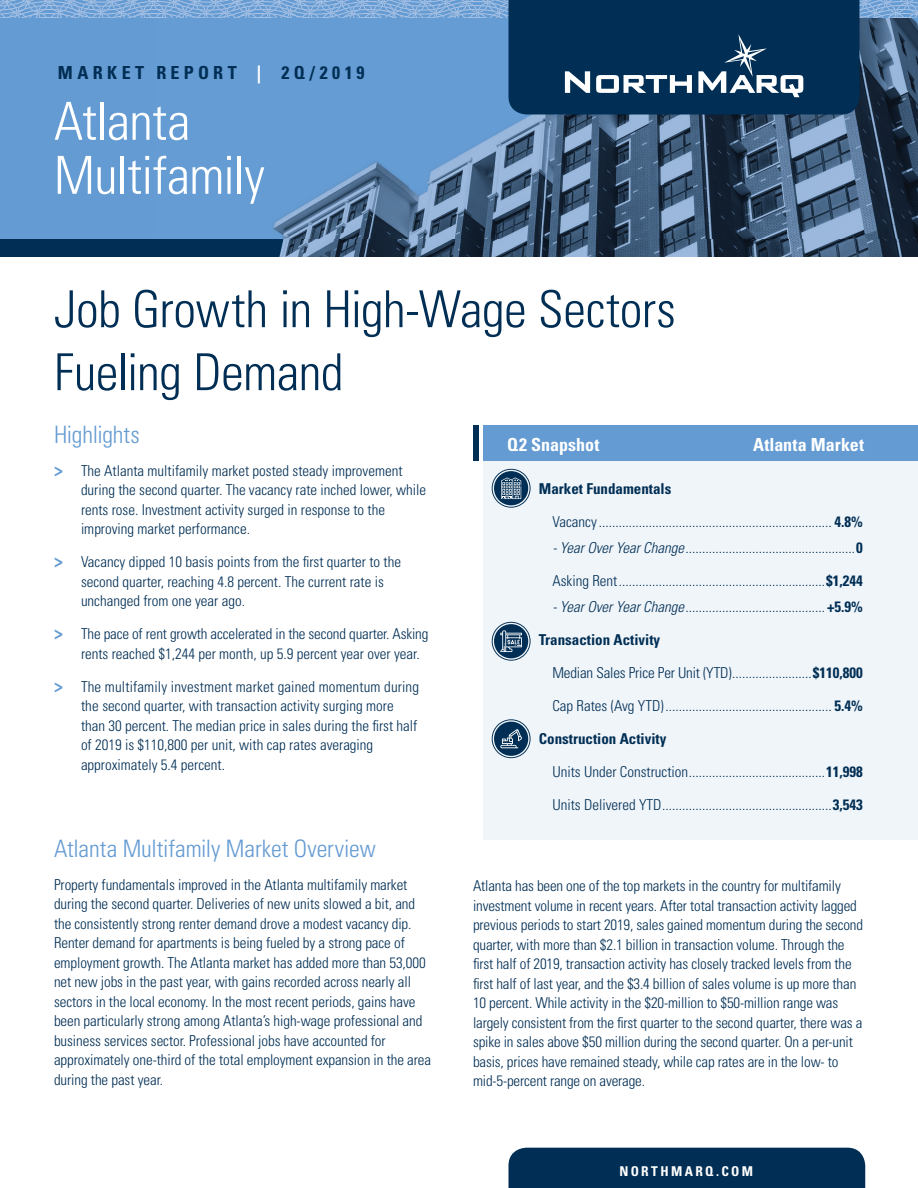
<style>
.page{position:relative;width:918px;height:1188px;background:#fff}
.page>*{position:absolute;margin:0;border:0;box-sizing:border-box;transform-origin:0 0}
.t1{font:300 condensed 52.5px/54px "Univers LT Std";letter-spacing:-.01em;color:#fff}
.t2{font:300 condensed 51px/63px "Univers LT Std";letter-spacing:-.01em;color:#002e54}
.t3{font:300 condensed 24px "Univers LT Std";letter-spacing:-.005em;color:#649bd2}
.t4{font:700 condensed 18px "Univers LT Std";letter-spacing:.005em;color:#fff}
.t5{font:700 condensed 18px "Univers LT Std";letter-spacing:.24em;color:#002e54}
.t6{font:300 condensed 15px/19.5px "Univers LT Std";letter-spacing:-.005em;color:#002e54}
.t7{font:700 condensed 15px "Univers LT Std";color:#002e54}
.t8{font:700 condensed 13.5px "Univers LT Std";letter-spacing:.17em;color:#fff}
.s1{color:#fff}
.s2{font-weight:700;font-size:18px;color:#649bd2}
.s3{font-weight:700}
.s4{font-style:italic}
</style>
<div class="page">
<img style="left:0;top:114px;width:918px;height:142px">
<div style="left:508px;top:1148px;width:357px;height:40px;background:#002e54"></div>
<svg style="left:0;top:0;width:918px;height:114px;background:#4574a2"></svg>
<div style="left:483px;top:442px;width:435px;height:397px;background:#f0f5fa"></div>
<div style="left:473px;top:425px;width:6px;height:36px;background:#002e54"></div>
<div style="left:483px;top:425px;width:435px;height:36px;background:#649bd2"></div>
<svg style="left:492px;top:469px;width:39px;height:39px"></svg>
<svg style="left:492px;top:622px;width:39px;height:39px"></svg>
<svg style="left:492px;top:719px;width:39px;height:39px"></svg>
<p class="t5" style="left:58px;top:62px;width:308px">MARKET REPORT <span class="s1">|</span> 2Q/2019</p>
<h1 class="t1" style="left:54px;top:94px;width:212px">Atlanta<br>Multifamily</h1>
<h2 class="t2" style="left:54px;top:278px;width:623px">Job Growth in High-Wage Sectors<br>Fueling Demand</h2>
<h3 class="t3" style="left:54px;top:420px;width:87px">Highlights</h3>
<p class="t6" style="left:81px;top:461px;width:347px;text-indent:-27px"><span class="s2">&gt;</span> The Atlanta multifamily market posted steady improvement during the second quarter. The vacancy rate inched lower, while rents rose. Investment activity surged in response to the improving market performance.</p>
<p class="t6" style="left:81px;top:552px;width:322px;text-indent:-27px"><span class="s2">&gt;</span> Vacancy dipped 10 basis points from the first quarter to the second quarter, reaching 4.8 percent. The current rate is unchanged from one year ago.</p>
<p class="t6" style="left:81px;top:624px;width:349px;text-indent:-27px"><span class="s2">&gt;</span> The pace of rent growth accelerated in the second quarter. Asking rents reached $1,244 per month, up 5.9 percent year over year.</p>
<p class="t6" style="left:81px;top:677px;width:340px;text-indent:-27px"><span class="s2">&gt;</span> The multifamily investment market gained momentum during the second quarter, with transaction activity surging more than 30 percent. The median price in sales during the first half of 2019 is $110,800 per unit, with cap rates averaging approximately 5.4 percent.</p>
<h3 class="t3" style="left:54px;top:834px;width:323px">Atlanta Multifamily Market Overview</h3>
<p class="t6" style="left:54px;top:875px;width:379px">Property fundamentals improved in the Atlanta multifamily market during the second quarter. Deliveries of new units slowed a bit, and the consistently strong renter demand drove a modest vacancy dip.<br>Renter demand for apartments is being fueled by a strong pace of employment growth. The Atlanta market has added more than 53,000 net new jobs in the past year, with gains recorded across nearly all sectors in the local economy. In the most recent periods, gains have been particularly strong among Atlanta’s high-wage professional and business services sector. Professional jobs have accounted for approximately one-third of the total employment expansion in the area during the past year.</p>
<p class="t4" style="left:507px;top:433px;width:94px">Q2 Snapshot</p>
<p class="t4" style="left:753px;top:433px;width:112px">Atlanta Market</p>
<p class="t7" style="left:539px;top:479px;width:134px">Market Fundamentals</p>
<p class="t6" style="left:552px;top:512px;width:312px">Vacancy ...................................................................... <span class="s3">4.8%</span></p>
<p class="t6" style="left:552px;top:538px;width:312px"><span class="s4">- Year Over Year Change</span> ...................................................<span class="s3">0</span></p>
<p class="t6" style="left:552px;top:571px;width:312px">Asking Rent ..............................................................<span class="s3">$1,244</span></p>
<p class="t6" style="left:552px;top:597px;width:312px"><span class="s4">- Year Over Year Change</span> ..........................................<span class="s3">+5.9%</span></p>
<p class="t7" style="left:539px;top:630px;width:123px">Transaction Activity</p>
<p class="t6" style="left:552px;top:663px;width:312px">Median Sales Price Per Unit (YTD) ........................<span class="s3">$110,800</span></p>
<p class="t6" style="left:552px;top:696px;width:312px">Cap Rates (Avg YTD) .................................................. <span class="s3">5.4%</span></p>
<p class="t7" style="left:539px;top:729px;width:129px">Construction Activity</p>
<p class="t6" style="left:552px;top:762px;width:312px">Units Under Construction .........................................<span class="s3">11,998</span></p>
<p class="t6" style="left:552px;top:795px;width:312px">Units Delivered YTD ...................................................<span class="s3">3,543</span></p>
<p class="t6" style="left:473px;top:876px;width:392px">Atlanta has been one of the top markets in the country for multifamily investment volume in recent years. After total transaction activity lagged previous periods to start 2019, sales gained momentum during the second quarter, with more than $2.1 billion in transaction volume. Through the first half of 2019, transaction activity has closely tracked levels from the first half of last year, and the $3.4 billion of sales volume is up more than 10 percent. While activity in the $20-million to $50-million range was largely consistent from the first quarter to the second quarter, there was a spike in sales above $50 million during the second quarter. On a per-unit basis, prices have remained steady, while cap rates are in the low- to mid-5-percent range on average.</p>
<p class="t8" style="left:619px;top:1162px;width:135px">NORTHMARQ.COM</p>
</div>
